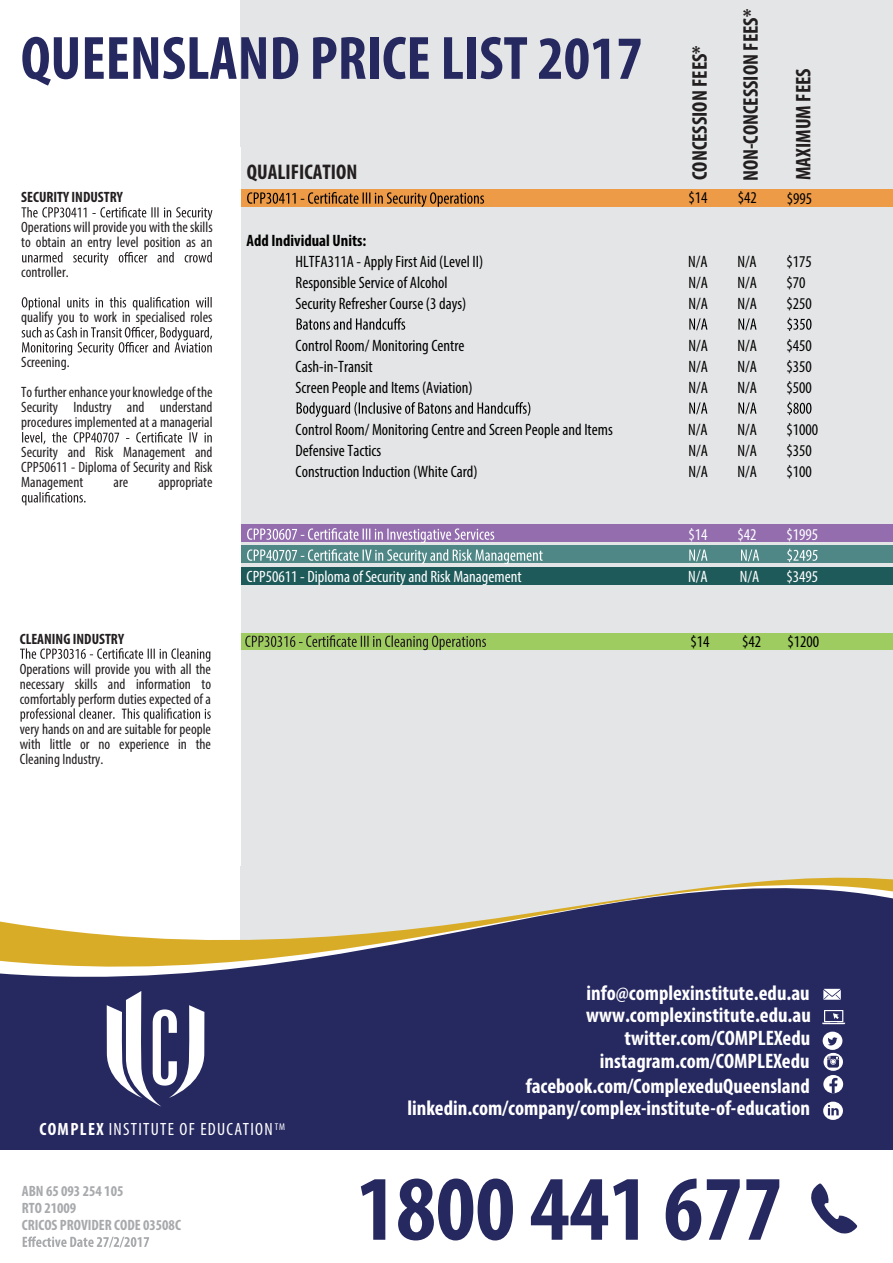
<style>
.page{position:relative;width:893px;height:1263px;background:#fff}
.page>*{position:absolute;margin:0;border:0;box-sizing:border-box;transform-origin:0 0}
.t1{font:700 condensed 93px "Myriad Pro";color:#262860}
.t2{font:700 condensed 61.65px "Myriad Pro";color:#262860}
.t3{font:700 condensed 21.3px "Myriad Pro";color:#231f20}
.t4{font:700 condensed 21px/23.4px "Myriad Pro";color:#fff;text-align:right}
.t5{font:condensed 17.85px "Myriad Pro";letter-spacing:.075em;color:#fff}
.t6{font:condensed 16.5px "Myriad Pro";color:#010101}
.t7{font:condensed 16.5px "Myriad Pro";color:#fff}
.t8{font:condensed 16.5px "Myriad Pro";color:#000}
.t9{font:700 condensed 16.5px "Myriad Pro";color:#010101}
.t10{font:condensed 15px/15px "Myriad Pro";color:#231f20}
.t11{font:700 condensed 15px/17px "Myriad Pro";color:#a7a9ac}
.t12{font:700 condensed 15px "Myriad Pro";color:#231f20}
.s1{font-weight:700}
</style>
<div class="page">
<div style="left:240px;top:0;width:653px;height:950px;background:#e4e5e6"></div>
<div style="left:0;top:546px;width:893px;height:17px;background:#4e8786"></div>
<div style="left:0;top:567px;width:893px;height:17px;background:#1f5a5a"></div>
<div style="left:0;top:189px;width:893px;height:17px;background:#ee9b48"></div>
<div style="left:0;top:525px;width:893px;height:17px;background:#936dae"></div>
<div style="left:33px;top:633px;width:860px;height:16px;background:#9ecc60"></div>
<div style="left:0;top:147px;width:240px;height:719px;background:#fff"></div>
<svg style="left:0;top:775px;width:893px;height:374px;fill:#262860"></svg>
<div style="left:823px;top:1031px;width:19px;height:19px;background:#fff;border-radius:50%"></div>
<svg style="left:827px;top:1037px;width:10px;height:8px"></svg>
<svg style="left:823px;top:1101px;width:20px;height:19px"></svg>
<svg style="left:828px;top:1105px;width:11px;height:10px"></svg>
<svg style="left:823px;top:1075px;width:20px;height:18px"></svg>
<svg style="left:829px;top:1078px;width:8px;height:15px"></svg>
<svg style="left:822px;top:1010px;width:23px;height:14px"></svg>
<svg style="left:824px;top:1053px;width:19px;height:18px"></svg>
<svg style="left:827px;top:1056px;width:12px;height:11px"></svg>
<svg style="left:107px;top:991px;width:97px;height:116px"></svg>
<svg style="left:811px;top:1183px;width:46px;height:51px"></svg>
<svg style="left:247px;top:192px;width:237px;height:15px"></svg>
<svg style="left:297px;top:318px;width:514px;height:13px"></svg>
<svg style="left:297px;top:402px;width:514px;height:15px"></svg>
<svg style="left:247px;top:528px;width:247px;height:15px"></svg>
<svg style="left:247px;top:549px;width:570px;height:15px"></svg>
<svg style="left:823px;top:989px;width:18px;height:11px"></svg>
<svg style="left:23px;top:1236px;width:126px;height:11px"></svg>
<svg style="left:245px;top:635px;width:241px;height:15px"></svg>
<svg style="left:22px;top:207px;width:190px;height:14px"></svg>
<svg style="left:22px;top:252px;width:190px;height:14px"></svg>
<svg style="left:22px;top:297px;width:190px;height:13px"></svg>
<svg style="left:22px;top:327px;width:190px;height:29px"></svg>
<svg style="left:22px;top:432px;width:190px;height:12px"></svg>
<svg style="left:22px;top:492px;width:64px;height:13px"></svg>
<svg style="left:20px;top:648px;width:190px;height:14px"></svg>
<svg style="left:21px;top:708px;width:190px;height:14px"></svg>
<h2 class="t2" style="left:21px;top:20px;width:623px">QUEENSLAND PRICE LIST 2017</h2>
<h3 class="t3" style="left:247px;top:158px;width:112px">QUALIFICATION</h3>
<h3 class="t3" style="left:686px;top:180px;width:136px;rotate:-90deg">CONCESSION FEES*</h3>
<h3 class="t3" style="left:737px;top:181px;width:174px;rotate:-90deg">NON-CONCESSION FEES*</h3>
<h3 class="t3" style="left:790px;top:180px;width:113px;rotate:-90deg">MAXIMUM FEES</h3>
<p class="t12" style="left:21px;top:188px;width:103px">SECURITY INDUSTRY</p>
<p class="t10" style="left:21px;top:220px;width:193px">Operations willprovideyou with theskills to obtain an entry level position as an</p>
<p class="t10" style="left:21px;top:265px;width:49px">controller.</p>
<p class="t10" style="left:21px;top:310px;width:193px">qualify you to work in specialised roles</p>
<p class="t10" style="left:21px;top:347px;width:193px;line-height:30px">Screening.<br>Tofurtherenhanceyourknowledgeof the</p>
<p class="t10" style="left:21px;top:400px;width:193px">Security Industry and understand procedures implemented at a managerial</p>
<p class="t10" style="left:21px;top:445px;width:193px;text-align:justify">Security and Risk Management and CPP50611 - Diploma of Security and Risk Management</p>
<p class="t10" style="left:114px;top:475px;width:16px">are</p>
<p class="t10" style="left:158px;top:475px;width:56px">appropriate</p>
<p class="t12" style="left:20px;top:629px;width:106px">CLEANING INDUSTRY</p>
<p class="t10" style="left:20px;top:661px;width:193px;text-align:justify">Operations will provide you with all the necessary skills and information to comfortably perform duties expected of a</p>
<p class="t10" style="left:20px;top:721px;width:193px;text-align:justify">very hands on and are suitable for people with little or no experience in the Cleaning Industry.</p>
<p class="t8" style="left:688px;top:188px;width:21px">$14</p>
<p class="t8" style="left:738px;top:188px;width:21px">$42</p>
<p class="t8" style="left:787px;top:189px;width:27px">$995</p>
<p class="t9" style="left:247px;top:230px;width:121px">Add Individual Units:</p>
<p class="t6" style="left:296px;top:251px;width:189px">HLTFA311A - Apply First Aid (Level II)</p>
<p class="t6" style="left:688px;top:251px;width:21px">N/A</p>
<p class="t6" style="left:737px;top:251px;width:21px">N/A</p>
<p class="t6" style="left:786px;top:251px;width:27px">$175</p>
<p class="t6" style="left:296px;top:272px;width:154px">Responsible Service of Alcohol</p>
<p class="t6" style="left:688px;top:272px;width:21px">N/A</p>
<p class="t6" style="left:737px;top:272px;width:21px">N/A</p>
<p class="t6" style="left:786px;top:272px;width:21px">$70</p>
<p class="t6" style="left:296px;top:293px;width:172px">Security Refresher Course (3 days)</p>
<p class="t6" style="left:688px;top:293px;width:21px">N/A</p>
<p class="t6" style="left:737px;top:293px;width:21px">N/A</p>
<p class="t6" style="left:786px;top:293px;width:27px">$250</p>
<p class="t6" style="left:296px;top:335px;width:170px">Control Room/ Monitoring Centre</p>
<p class="t6" style="left:688px;top:335px;width:21px">N/A</p>
<p class="t6" style="left:737px;top:335px;width:21px">N/A</p>
<p class="t6" style="left:786px;top:335px;width:27px">$450</p>
<p class="t6" style="left:296px;top:356px;width:79px">Cash-in-Transit</p>
<p class="t6" style="left:688px;top:356px;width:21px">N/A</p>
<p class="t6" style="left:737px;top:356px;width:21px">N/A</p>
<p class="t6" style="left:786px;top:356px;width:27px">$350</p>
<p class="t6" style="left:296px;top:377px;width:178px">Screen People and Items (Aviation)</p>
<p class="t6" style="left:688px;top:377px;width:21px">N/A</p>
<p class="t6" style="left:737px;top:377px;width:21px">N/A</p>
<p class="t6" style="left:786px;top:377px;width:27px">$500</p>
<p class="t6" style="left:296px;top:419px;width:319px">Control Room/ Monitoring Centre and Screen People and Items</p>
<p class="t6" style="left:688px;top:419px;width:21px">N/A</p>
<p class="t6" style="left:737px;top:419px;width:21px">N/A</p>
<p class="t6" style="left:786px;top:419px;width:33px">$1000</p>
<p class="t6" style="left:296px;top:440px;width:87px">Defensive Tactics</p>
<p class="t6" style="left:688px;top:440px;width:21px">N/A</p>
<p class="t6" style="left:737px;top:440px;width:21px">N/A</p>
<p class="t6" style="left:786px;top:440px;width:27px">$350</p>
<p class="t6" style="left:296px;top:461px;width:184px">Construction Induction (White Card)</p>
<p class="t6" style="left:688px;top:461px;width:21px">N/A</p>
<p class="t6" style="left:737px;top:461px;width:21px">N/A</p>
<p class="t6" style="left:786px;top:461px;width:27px">$100</p>
<p class="t7" style="left:688px;top:524px;width:21px">$14</p>
<p class="t7" style="left:738px;top:524px;width:21px">$42</p>
<p class="t7" style="left:787px;top:524px;width:33px">$1995</p>
<p class="t7" style="left:247px;top:566px;width:277px">CPP50611 - Diploma of Security and Risk Management</p>
<p class="t7" style="left:688px;top:566px;width:21px">N/A</p>
<p class="t7" style="left:740px;top:566px;width:21px">N/A</p>
<p class="t7" style="left:786px;top:566px;width:33px">$3495</p>
<p class="t8" style="left:690px;top:631px;width:21px">$14</p>
<p class="t8" style="left:742px;top:631px;width:21px">$42</p>
<p class="t8" style="left:788px;top:631px;width:33px">$1200</p>
<h3 class="t4" style="left:586px;top:980px;width:225px">info@complexinstitute.edu.au</h3>
<h3 class="t4" style="left:586px;top:1003px;width:226px">www.complexinstitute.edu.au</h3>
<h3 class="t4" style="left:600px;top:1026px;width:212px">twitter.com/COMPLEXedu instagram.com/COMPLEXedu</h3>
<h3 class="t4" style="left:526px;top:1074px;width:285px">facebook.com/ComplexeduQueensland</h3>
<h3 class="t4" style="left:407px;top:1096px;width:404px">linkedin.com/company/complex-institute-of-education</h3>
<p class="t5" style="left:39px;top:1118px;width:247px"><span class="s1">COMPLEX</span> INSTITUTE OF EDUCATION <sup>TM</sup></p>
<p class="t11" style="left:22px;top:1182px;width:161px">ABN 65 093 254 105<br>RTO 21009<br>CRICOS PROVIDER CODE 03508C</p>
<h1 class="t1" style="left:357px;top:1150px;width:427px">1800 441 677</h1>
</div>
